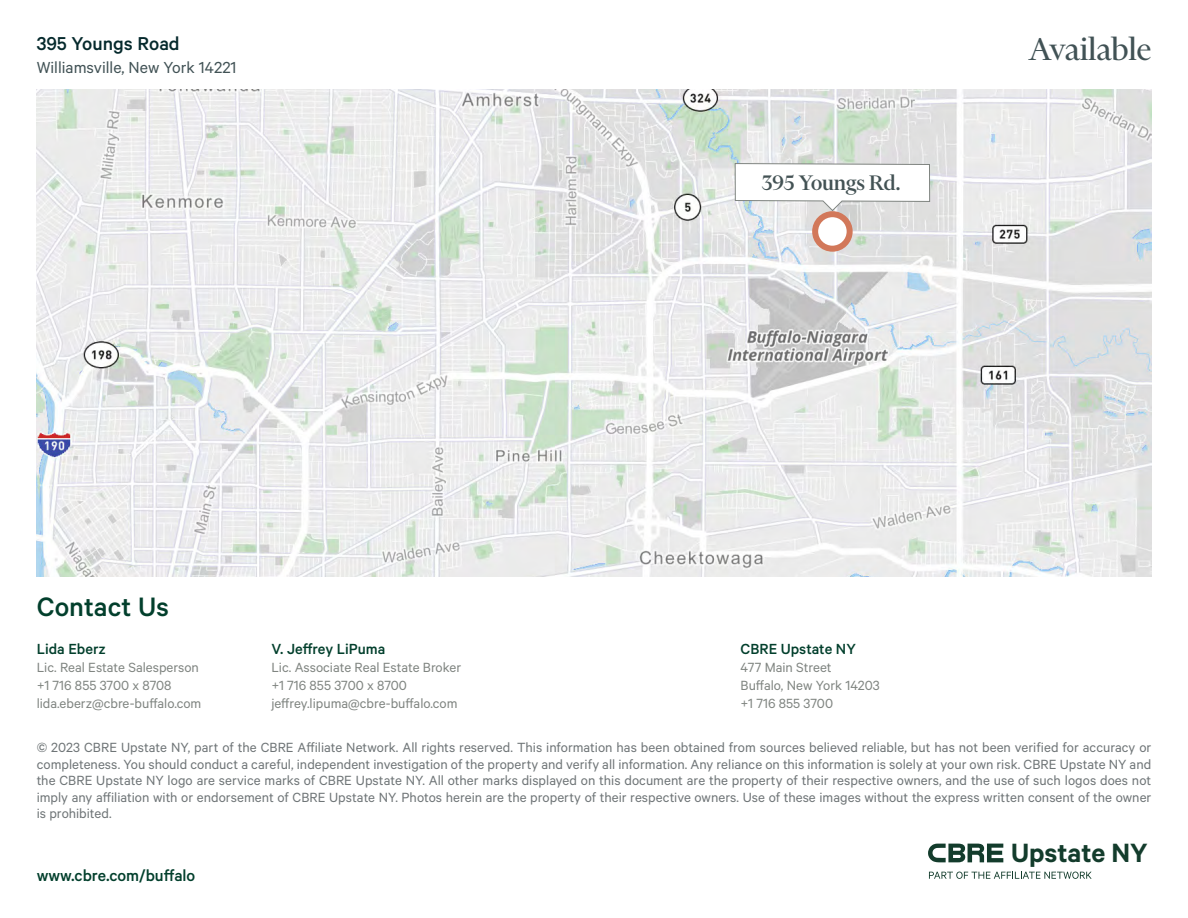
<style>
.page{position:relative;width:1188px;height:918px;background:#fff}
.page>*{position:absolute;margin:0;border:0;box-sizing:border-box;transform-origin:0 0}
.t1{font:36px "Financier Display";color:#415255}
.t2{font:500 30px "Calibre";color:#023f2c}
.t3{font:600 29.7px "Calibre";color:#133c2c}
.t4{font:500 24px "Financier Display";letter-spacing:-.005em;color:#435254}
.t5{font:500 21px "Calibre";color:#05292c}
.t6{font:18px "Calibre";color:#415255}
.t7{font:500 18px "Calibre";color:#023f2c}
.t8{font:500 16.5px "Calibre";color:#023f2c}
.t9{font:15px/16.5px "Calibre";color:#6f7577;text-align:justify}
.t10{font:15px/18px "Calibre";color:#808581}
</style>
<div class="page">
<svg style="left:928px;top:844px;width:75px;height:18px"></svg>
<svg style="left:929px;top:872px;width:163px;height:7px"></svg>
<img style="left:37px;top:90px;width:1114px;height:487px">
<svg style="left:734px;top:163px;width:197px;height:49px"></svg>
<svg style="left:815px;top:214px;width:35px;height:35px"></svg>
<div style="left:812px;top:211px;width:41px;height:41px;border:6px solid #d2785a;border-radius:50%"></div>
<h3 class="t5" style="left:37px;top:32px;width:145px">395 Youngs Road</h3>
<p class="t6" style="left:37px;top:57px;width:201px">Williamsville, New York 14221</p>
<h2 class="t2" style="left:37px;top:589px;width:134px">Contact Us</h2>
<p class="t8" style="left:37px;top:639px;width:71px">Lida Eberz</p>
<p class="t10" style="left:37px;top:658px;width:166px">Lic. Real Estate Salesperson +1 716 855 3700 x 8708 lida.eberz@cbre-buffalo.com</p>
<p class="t8" style="left:271px;top:639px;width:116px">V. Jeffrey LiPuma</p>
<p class="t10" style="left:271px;top:658px;width:191px">Lic. Associate Real Estate Broker +1 716 855 3700 x 8700 jeffrey.lipuma@cbre-buffalo.com</p>
<h3 class="t4" style="left:762px;top:170px;width:140px">395 Youngs Rd.</h3>
<h1 class="t1" style="left:1028px;top:30px;width:124px">Available</h1>
<p class="t8" style="left:741px;top:639px;width:117px">CBRE Upstate NY</p>
<p class="t10" style="left:741px;top:658px;width:141px">477 Main Street<br>Buffalo, New York 14203 +1 716 855 3700</p>
<p class="t9" style="left:37px;top:739px;width:1116px">© 2023 CBRE Upstate NY, part of the CBRE Affiliate Network. All rights reserved. This information has been obtained from sources believed reliable, but has not been verified for accuracy or completeness. You should conduct a careful, independent investigation of the property and verify all information. Any reliance on this information is solely at your own risk. CBRE Upstate NY and the CBRE Upstate NY logo are service marks of CBRE Upstate NY. All other marks displayed on this document are the property of their respective owners, and the use of such logos does not imply any affiliation with or endorsement of CBRE Upstate NY. Photos herein are the property of their respective owners. Use of these images without the express written consent of the owner is prohibited.</p>
<p class="t7" style="left:37px;top:865px;width:160px">www.cbre.com/buffalo</p>
<h3 class="t3" style="left:1011px;top:835px;width:138px">Upstate NY</h3>
</div>
